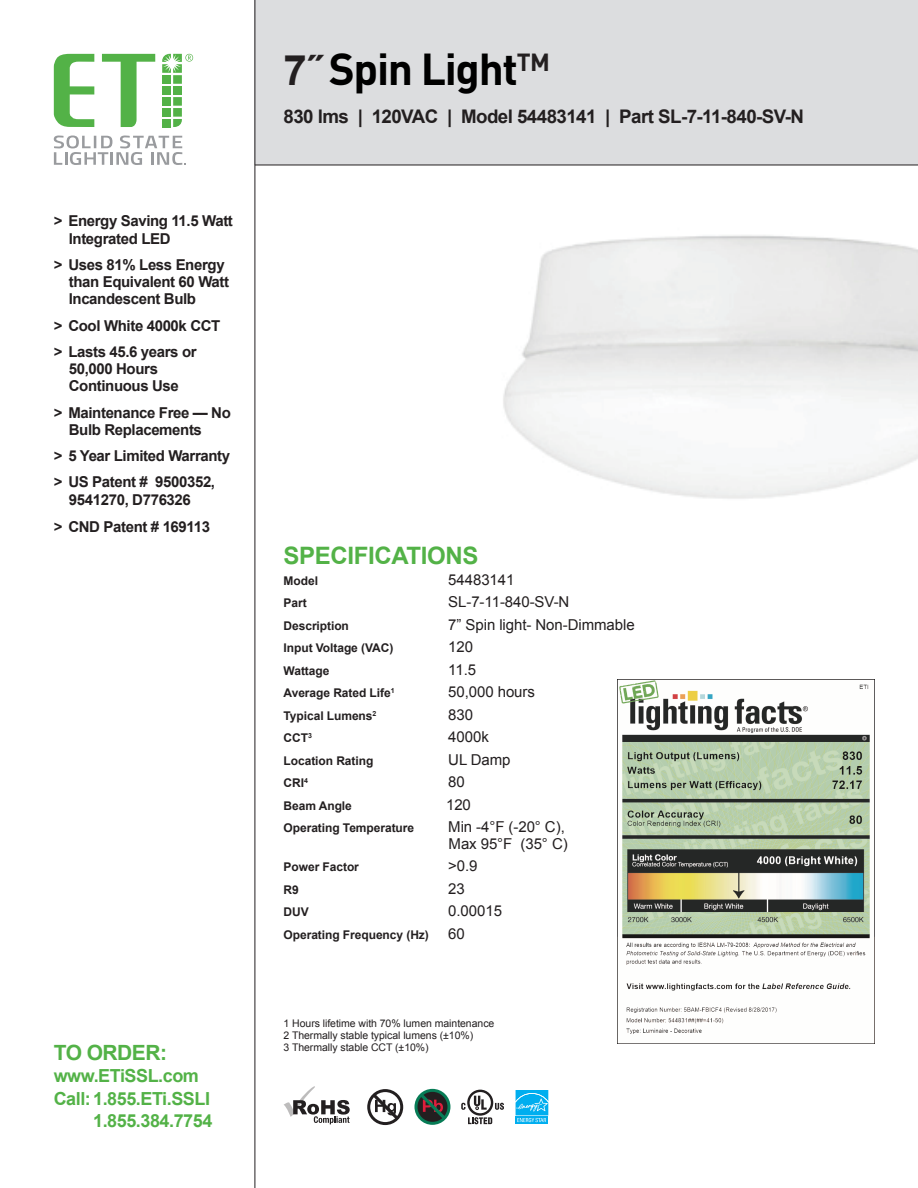
<style>
.page{position:relative;width:918px;height:1188px;background:#fff}
.page>*{position:absolute;margin:0;border:0;box-sizing:border-box;transform-origin:0 0}
.t1{font:700 44.1px "DINOT";letter-spacing:-.03em;color:#000}
.t2{font:700 24px "Arial";letter-spacing:-.015em;color:#53b247}
.t3{font:700 21px "Arial";letter-spacing:-.025em;color:#53b247}
.t4{font:700 18.75px "Arial";letter-spacing:-.03em;color:#231f20}
.t5{font:700 18px "Arial";letter-spacing:-.025em;color:#53b247}
.t6{font:700 15px/17.2px "Arial";letter-spacing:-.025em;color:#231f20}
.t7{font:15px/16.5px "Arial";letter-spacing:-.005em;color:#231f20}
.t8{font:700 12px "Arial";letter-spacing:-.005em;color:#231f20}
.t9{font:10.5px/12px "Arial";letter-spacing:-.005em;color:#231f20}
.s1{font-family:"Arial";font-size:42px;color:#231f20}
</style>
<div class="page">
<div style="left:255px;top:0;width:663px;height:165px;background:#dcdddf"></div>
<svg style="left:284px;top:1086px;width:66px;height:38px"></svg>
<svg style="left:515px;top:1090px;width:34px;height:34px"></svg>
<svg style="left:516px;top:1122px;width:32px;height:2px"></svg>
<svg style="left:516px;top:1090px;width:32px;height:32px"></svg>
<svg style="left:461px;top:1090px;width:43px;height:34px"></svg>
<svg style="left:367px;top:1089px;width:36px;height:36px"></svg>
<svg style="left:414px;top:1089px;width:36px;height:36px"></svg>
<svg style="left:54px;top:54px;width:40px;height:73px"></svg>
<svg style="left:102px;top:54px;width:53px;height:73px"></svg>
<svg style="left:173px;top:119px;width:9px;height:8px"></svg>
<div style="left:162px;top:75px;width:9px;height:9px;background:#53b247"></div>
<div style="left:173px;top:75px;width:9px;height:9px;background:#53b247"></div>
<div style="left:162px;top:86px;width:9px;height:9px;background:#53b247"></div>
<div style="left:173px;top:86px;width:9px;height:9px;background:#53b247"></div>
<div style="left:162px;top:97px;width:9px;height:9px;background:#53b247"></div>
<div style="left:173px;top:97px;width:9px;height:9px;background:#53b247"></div>
<div style="left:162px;top:108px;width:9px;height:9px;background:#53b247"></div>
<div style="left:162px;top:119px;width:9px;height:8px;background:#53b247"></div>
<div style="left:173px;top:108px;width:9px;height:9px;background:#53b247"></div>
<svg style="left:54px;top:136px;width:132px;height:29px"></svg>
<svg style="left:162px;top:54px;width:31px;height:19px"></svg>
<img style="left:619px;top:680px;width:251px;height:354px">
<hr style="left:255px;top:0;width:1px;height:1188px;background:#231f20">
<hr style="left:255px;top:165px;width:663px;height:1px;background:#231f20">
<p class="t6" style="left:69px;top:213px;width:166px;text-indent:-15px">&gt; Energy Saving 11.5 Watt<br>Integrated LED</p>
<p class="t6" style="left:69px;top:257px;width:162px;text-indent:-15px">&gt; Uses 81% Less Energy than Equivalent 60 Watt<br>Incandescent Bulb</p>
<p class="t6" style="left:54px;top:313px;width:168px;line-height:26.2px">&gt; Cool White 4000k CCT &gt; Lasts 45.6 years or</p>
<p class="t6" style="left:69px;top:361px;width:112px">50,000 Hours<br>Continuous Use</p>
<p class="t6" style="left:69px;top:404px;width:164px;text-indent:-15px">&gt; Maintenance Free — No<br>Bulb Replacements</p>
<p class="t6" style="left:54px;top:443px;width:178px;line-height:26.2px">&gt; 5 Year Limited Warranty &gt; US Patent # 9500352,</p>
<p class="t6" style="left:54px;top:488px;width:158px;line-height:26.2px;text-align:center">9541270, D776326<br>&gt; CND Patent # 169113</p>
<h3 class="t3" style="left:54px;top:1039px;width:115px">TO ORDER:</h3>
<p class="t5" style="left:54px;top:1064px;width:147px">www.ETiSSL.com</p>
<p class="t5" style="left:54px;top:1087px;width:158px">Call: 1.855.ETi.SSLI</p>
<p class="t5" style="left:93px;top:1109px;width:121px">1.855.384.7754</p>
<h1 class="t1" style="left:284px;top:39px;width:268px"><span class="s1">7˝</span> Spin Light<sup>TM</sup></h1>
<p class="t4" style="left:284px;top:104px;width:522px">830 lms | 120VAC | Model 54483141 | Part SL-7-11-840-SV-N</p>
<h2 class="t2" style="left:284px;top:540px;width:196px">SPECIFICATIONS</h2>
<p class="t8" style="left:284px;top:573px;width:36px">Model</p>
<p class="t7" style="left:448px;top:572px;width:68px">54483141</p>
<p class="t8" style="left:284px;top:595px;width:25px">Part</p>
<p class="t7" style="left:448px;top:594px;width:123px">SL-7-11-840-SV-N</p>
<p class="t8" style="left:284px;top:618px;width:67px">Description</p>
<p class="t7" style="left:448px;top:617px;width:188px">7” Spin light- Non-Dimmable</p>
<p class="t8" style="left:284px;top:640px;width:111px">Input Voltage (VAC)</p>
<p class="t7" style="left:448px;top:639px;width:26px">120</p>
<p class="t8" style="left:284px;top:663px;width:47px">Wattage</p>
<p class="t7" style="left:448px;top:662px;width:29px">11.5</p>
<p class="t8" style="left:284px;top:685px;width:113px">Average Rated Life<sup>1</sup></p>
<p class="t7" style="left:448px;top:684px;width:88px">50,000 hours</p>
<p class="t8" style="left:284px;top:708px;width:94px">Typical Lumens<sup>2</sup></p>
<p class="t7" style="left:448px;top:707px;width:26px">830</p>
<p class="t8" style="left:284px;top:730px;width:30px">CCT<sup>3</sup></p>
<p class="t7" style="left:448px;top:729px;width:42px">4000k</p>
<p class="t8" style="left:284px;top:753px;width:91px">Location Rating</p>
<p class="t7" style="left:448px;top:752px;width:64px">UL Damp</p>
<p class="t8" style="left:284px;top:775px;width:26px">CRI<sup>4</sup></p>
<p class="t7" style="left:448px;top:774px;width:18px">80</p>
<p class="t8" style="left:284px;top:798px;width:70px">Beam Angle</p>
<p class="t7" style="left:446px;top:797px;width:26px">120</p>
<p class="t8" style="left:284px;top:820px;width:132px">Operating Temperature</p>
<p class="t7" style="left:448px;top:819px;width:121px">Min -4°F (-20° C),<br>Max 95°F (35° C)</p>
<p class="t8" style="left:284px;top:859px;width:77px">Power Factor</p>
<p class="t7" style="left:448px;top:858px;width:31px">&gt;0.9</p>
<p class="t8" style="left:284px;top:882px;width:17px">R9</p>
<p class="t7" style="left:448px;top:881px;width:18px">23</p>
<p class="t8" style="left:284px;top:904px;width:27px">DUV</p>
<p class="t7" style="left:448px;top:903px;width:55px">0.00015</p>
<p class="t8" style="left:284px;top:927px;width:147px">Operating Frequency (Hz)</p>
<p class="t7" style="left:448px;top:926px;width:18px">60</p>
<p class="t9" style="left:284px;top:1018px;width:212px">1 Hours lifetime with 70% lumen maintenance<br>2 Thermally stable typical lumens (±10%)<br>3 Thermally stable CCT (±10%)</p>
</div>
